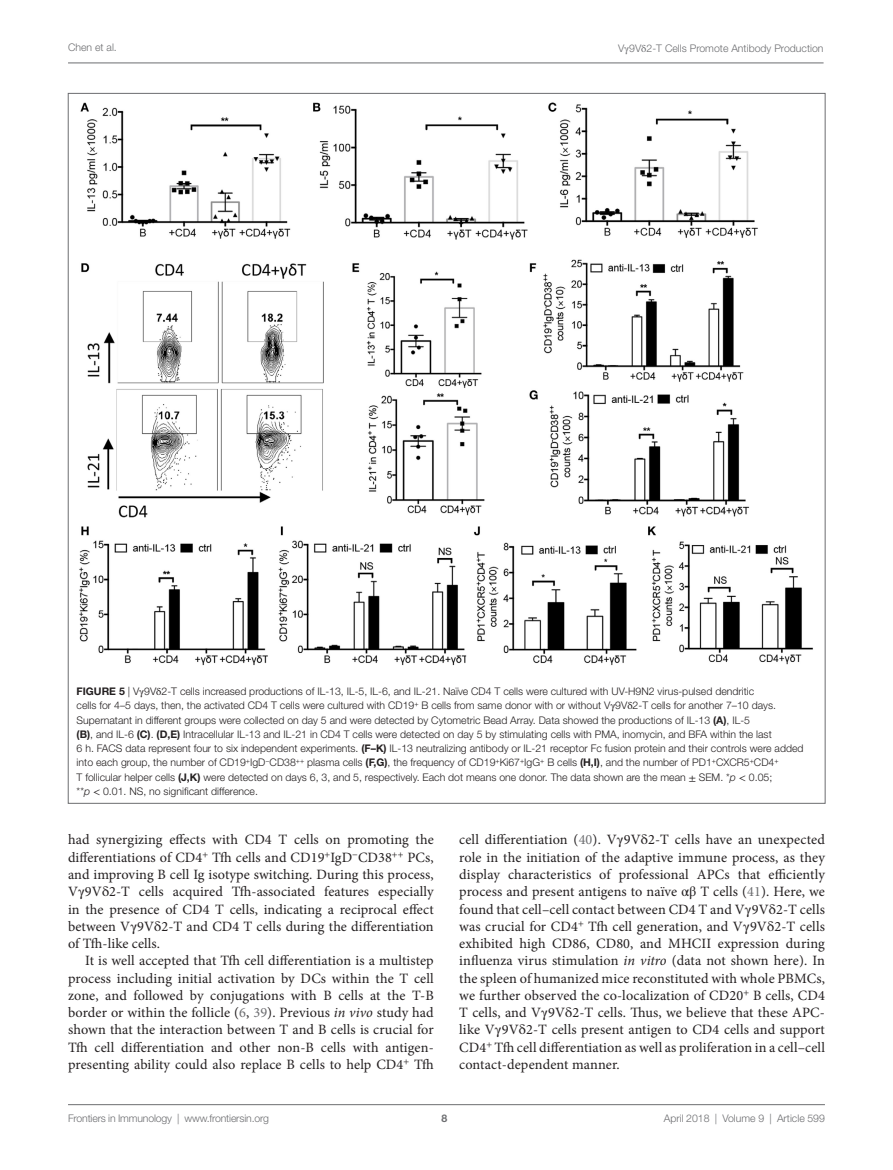
<style>
.page{position:relative;width:893px;height:1170px;background:#fff}
.page>*{position:absolute;margin:0;border:0;box-sizing:border-box;transform-origin:0 0}
.t1{font:14.25px/17.2px "Minion Pro";letter-spacing:.005em;color:#231f20;text-align:justify}
.t2{font:300 10.5px/14.2px "Helvetica Neue LT Std";color:#231f20}
.t3{font:300 10.5px "Helvetica Neue LT Std";color:#6c6d70}
.t4{font:700 10.5px "Helvetica Neue LT Std";color:#6c6d70}
.s1{font-family:"STIX General";font-weight:400}
.s2{font-weight:700}
.s3{font-style:italic}
.s4{font-family:"STIX General"}
.s5{color:#6c6d70}
</style>
<div class="page">
<img style="left:79px;top:102px;width:734px;height:563px">
<hr style="left:68px;top:63px;width:756px;height:1px;background:#6c6d70">
<hr style="left:68px;top:1104px;width:757px;height:1px;background:#6c6d70">
<p class="t3" style="left:68px;top:41px;width:50px">Chen et al.</p>
<p class="t3" style="left:618px;top:42px;width:207px">V<span class="s1">γ</span>9V<span class="s1">δ</span>2-T Cells Promote Antibody Production</p>
<p class="t2" style="left:77px;top:684px;width:728px"><span class="s2">FIGURE 5</span> | V<span class="s1">γ</span>9V<span class="s1">δ</span>2-T cells increased productions of IL-13, IL-5, IL-6, and IL-21. Naïve CD4 T cells were cultured with UV-H9N2 virus-pulsed dendritic<br>cells for 4–5 days, then, the activated CD4 T cells were cultured with CD19<sup>+</sup> B cells from same donor with or without V<span class="s1">γ</span>9V<span class="s1">δ</span>2-T cells for another 7–10 days.<br>Supernatant in different groups were collected on day 5 and were detected by Cytometric Bead Array. Data showed the productions of IL-13 <span class="s2">(A)</span>, IL-5<br><span class="s2">(B)</span>, and IL-6 <span class="s2">(C)</span>. <span class="s2">(D,E)</span> Intracellular IL-13 and IL-21 in CD4 T cells were detected on day 5 by stimulating cells with PMA, inomycin, and BFA within the last<br>6 h. FACS data represent four to six independent experiments. <span class="s2">(F–K)</span> IL-13 neutralizing antibody or IL-21 receptor Fc fusion protein and their controls were added into each group, the number of CD19<sup>+</sup>IgD<sup>−</sup>CD38<sup>++</sup> plasma cells <span class="s2">(F,G)</span>, the frequency of CD19<sup>+</sup>Ki67<sup>+</sup>IgG<sup>+</sup> B cells <span class="s2">(H,I)</span>, and the number of PD1<sup>+</sup>CXCR5<sup>+</sup>CD4<sup>+<br></sup>T follicular helper cells <span class="s2">(J,K)</span> were detected on days 6, 3, and 5, respectively. Each dot means one donor. The data shown are the mean <span class="s1">±</span> SEM. *<span class="s3">p</span> <span class="s1">&lt;</span> 0.05;<br>**<span class="s3">p</span> <span class="s1">&lt;</span> 0.01. NS, no significant difference.</p>
<p class="t1" style="left:68px;top:831px;width:367px">had synergizing effects with CD4 T cells on promoting the differentiations of CD4<sup>+</sup> Tfh cells and CD19<sup>+</sup>IgD<sup>−</sup>CD38<sup>++</sup> PCs, and improving B cell Ig isotype switching. During this process, V<span class="s4">γ</span>9V<span class="s4">δ</span>2-T cells acquired Tfh-associated features especially in the presence of CD4 T cells, indicating a reciprocal effect between V<span class="s4">γ</span>9V<span class="s4">δ</span>2-T and CD4 T cells during the differentiation of Tfh-like cells.</p>
<p class="t1" style="left:68px;top:952px;width:367px;text-indent:17px">It is well accepted that Tfh cell differentiation is a multistep process including initial activation by DCs within the T cell zone, and followed by conjugations with B cells at the T-B border or within the follicle (<span class="s5">6</span>, <span class="s5">39</span>). Previous <span class="s3">in vivo</span> study had shown that the interaction between T and B cells is crucial for Tfh cell differentiation and other non-B cells with antigen&shy;presenting ability could also replace B cells to help CD4<sup>+</sup> Tfh</p>
<p class="t1" style="left:459px;top:831px;width:367px">cell differentiation (<span class="s5">40</span>). V<span class="s4">γ</span>9V<span class="s4">δ</span>2-T cells have an unexpected role in the initiation of the adaptive immune process, as they display characteristics of professional APCs that efficiently process and present antigens to naïve <span class="s4">αβ</span> T cells (<span class="s5">41</span>). Here, we found that cell–cell contact between CD4 T and V<span class="s4">γ</span>9V<span class="s4">δ</span>2-T cells was crucial for CD4<sup>+</sup> Tfh cell generation, and V<span class="s4">γ</span>9V<span class="s4">δ</span>2-T cells exhibited high CD86, CD80, and MHCII expression during influenza virus stimulation <span class="s3">in vitro</span> (data not shown here). In the spleen of humanized mice reconstituted with whole PBMCs, we further observed the co-localization of CD20<sup>+</sup> B cells, CD4<br>T cells, and V<span class="s4">γ</span>9V<span class="s4">δ</span>2-T cells. Thus, we believe that these APC&shy;like V<span class="s4">γ</span>9V<span class="s4">δ</span>2-T cells present antigen to CD4 cells and support CD4<sup>+</sup> Tfh cell differentiation as well as proliferation in a cell–cell contact-dependent manner.</p>
<p class="t3" style="left:68px;top:1111px;width:203px">Frontiers in Immunology | www.frontiersin.org</p>
<p class="t3" style="left:664px;top:1111px;width:163px">April 2018 | Volume 9 | Article 599</p>
<p class="t4" style="left:441px;top:1111px;width:7px">8</p>
</div>
